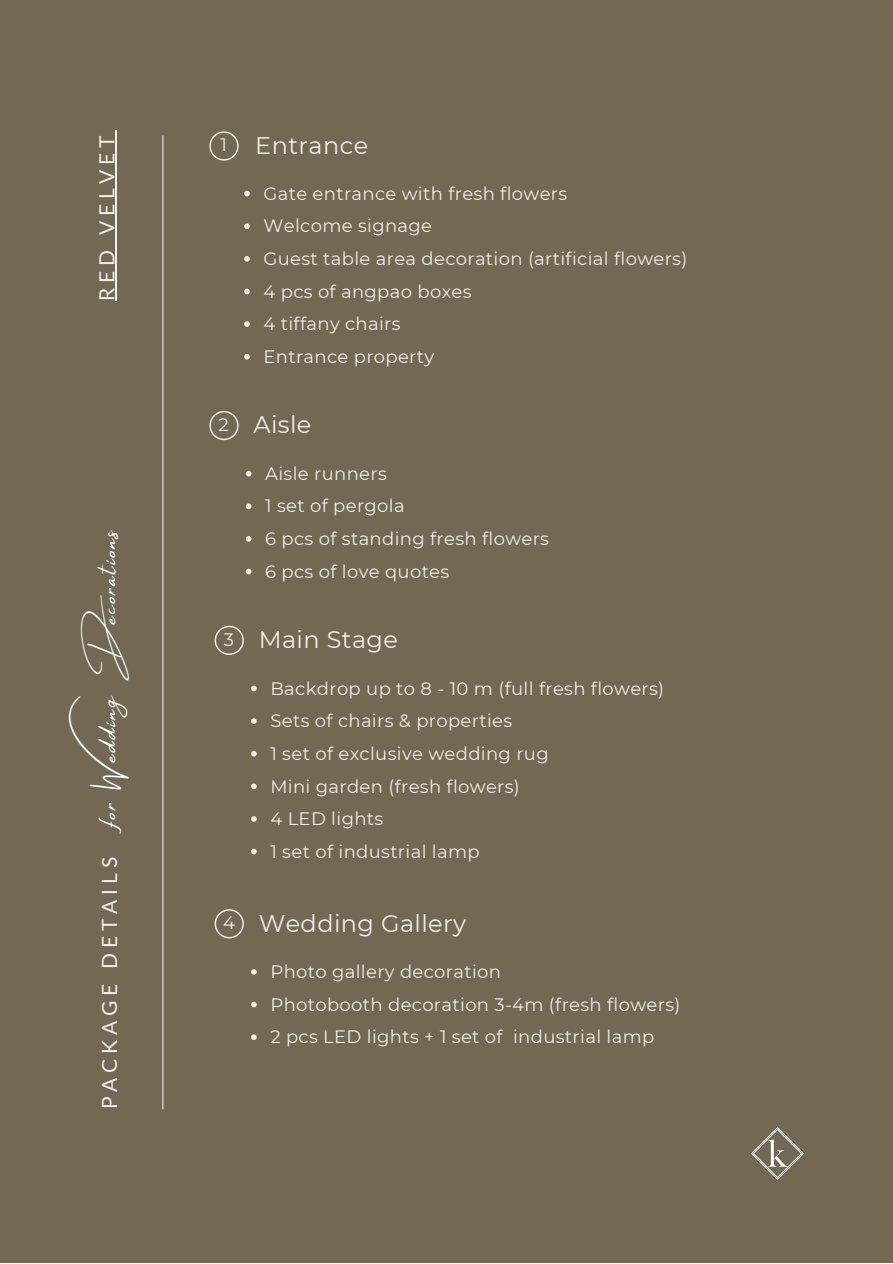
<style>
.page{position:relative;width:893px;height:1264px;background:#fff}
.page>*{position:absolute;margin:0;border:0;box-sizing:border-box;transform-origin:0 0}
.t1{font:25.5px "Amsterdam Four";color:#fff}
.t2{font:24px "Montserrat";letter-spacing:.015em;color:#f4ede7}
.t3{font:21px "Lato";letter-spacing:.23em;color:#f4ede7}
.t4{font:18px/32.5px "Montserrat";letter-spacing:.02em;color:#f4ede7}
.s1{font-family:"Lato";font-size:21px;color:#f4ede7}
.s2{font-size:18px}
</style>
<div class="page">
<div style="left:0;top:0;width:892px;height:1262px;background:#726854"></div>
<hr style="left:162px;top:135px;width:1px;height:974px;background:#f4ede7">
<img style="left:751px;top:1127px;width:52px;height:52px">
<svg style="left:209px;top:131px;width:29px;height:30px"></svg>
<svg style="left:209px;top:411px;width:29px;height:29px"></svg>
<svg style="left:244px;top:191px;width:6px;height:5px"></svg>
<svg style="left:244px;top:223px;width:6px;height:6px"></svg>
<svg style="left:244px;top:256px;width:6px;height:6px"></svg>
<svg style="left:244px;top:289px;width:6px;height:5px"></svg>
<svg style="left:244px;top:321px;width:6px;height:6px"></svg>
<svg style="left:244px;top:354px;width:6px;height:5px"></svg>
<svg style="left:246px;top:471px;width:5px;height:5px"></svg>
<svg style="left:246px;top:503px;width:5px;height:6px"></svg>
<svg style="left:246px;top:536px;width:5px;height:5px"></svg>
<svg style="left:246px;top:568px;width:5px;height:6px"></svg>
<svg style="left:214px;top:625px;width:30px;height:30px"></svg>
<svg style="left:251px;top:685px;width:6px;height:6px"></svg>
<svg style="left:251px;top:718px;width:6px;height:6px"></svg>
<svg style="left:251px;top:751px;width:6px;height:5px"></svg>
<svg style="left:251px;top:783px;width:6px;height:6px"></svg>
<svg style="left:251px;top:816px;width:6px;height:5px"></svg>
<svg style="left:251px;top:848px;width:6px;height:6px"></svg>
<svg style="left:214px;top:909px;width:30px;height:29px"></svg>
<svg style="left:251px;top:969px;width:6px;height:5px"></svg>
<svg style="left:251px;top:1001px;width:6px;height:6px"></svg>
<svg style="left:251px;top:1034px;width:6px;height:5px"></svg>
<hr style="left:115px;top:130px;width:2px;height:171px;background:#f4ede7">
<p class="t3" style="left:94px;top:301px;width:167px;rotate:-90deg">RED VELVET</p>
<h1 class="t1" style="left:94px;top:1109px;width:585px;rotate:-90deg"><span class="s1">P A C K A G E D E T A I L S</span> for WeddingDecorations</h1>
<h2 class="t2" style="left:220px;top:131px;width:149px"><span class="s2">1</span> Entrance</h2>
<p class="t4" style="left:263px;top:177px;width:425px">Gate entrance with fresh flowers<br>Welcome signage<br>Guest table area decoration (artificial flowers)<br>4 pcs of angpao boxes<br>4 tiffany chairs<br>Entrance property</p>
<h2 class="t2" style="left:219px;top:410px;width:94px"><span class="s2">2</span> Aisle</h2>
<p class="t4" style="left:265px;top:457px;width:285px">Aisle runners<br>1 set of pergola<br>6 pcs of standing fresh flowers<br>6 pcs of love quotes</p>
<h2 class="t2" style="left:224px;top:625px;width:175px"><span class="s2">3</span> Main Stage</h2>
<p class="t4" style="left:270px;top:672px;width:395px">Backdrop up to 8 - 10 m (full fresh flowers)<br>Sets of chairs &amp; properties<br>1 set of exclusive wedding rug<br>Mini garden (fresh flowers)<br>4 LED lights<br>1 set of industrial lamp</p>
<h2 class="t2" style="left:223px;top:908px;width:245px"><span class="s2">4</span> Wedding Gallery</h2>
<p class="t4" style="left:270px;top:955px;width:411px">Photo gallery decoration<br>Photobooth decoration 3-4m (fresh flowers)<br>2 pcs LED lights + 1 set of industrial lamp</p>
</div>
